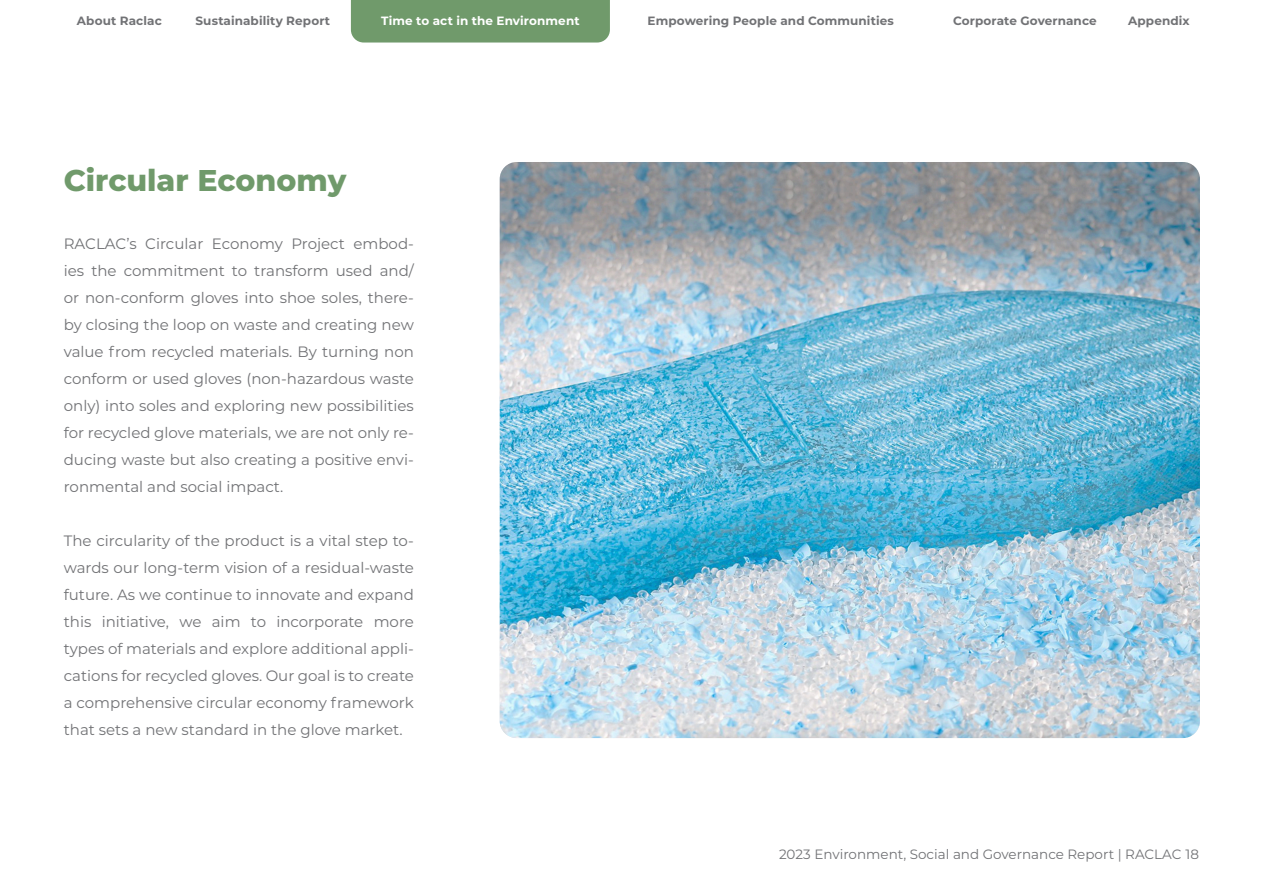
<style>
.page{position:relative;width:1263px;height:893px;background:#fff}
.page>*{position:absolute;margin:0;border:0;box-sizing:border-box;transform-origin:0 0}
.t1{font:800 30px "Montserrat";color:#709a6b}
.t2{font:15px/27px "Montserrat";color:#717275;text-align:justify}
.t3{font:13.5px "Montserrat";color:#717275}
.t4{font:700 12px "Montserrat";letter-spacing:.01em;color:#717275}
.t5{font:700 12px "Montserrat";letter-spacing:.01em;color:#fff}
</style>
<div class="page">
<img style="left:500px;top:162px;width:700px;height:576px">
<div style="left:351px;top:0;width:259px;height:43px;background:#709a6b"></div>
<p class="t4" style="left:77px;top:12px;width:86px">About Raclac</p>
<p class="t4" style="left:195px;top:12px;width:136px">Sustainability Report</p>
<p class="t5" style="left:381px;top:12px;width:200px">Time to act in the Environment</p>
<p class="t4" style="left:647px;top:12px;width:248px">Empowering People and Communities</p>
<p class="t4" style="left:953px;top:12px;width:145px">Corporate Governance</p>
<p class="t4" style="left:1128px;top:12px;width:63px">Appendix</p>
<p class="t1" style="left:64px;top:158px;width:284px">Circular Economy</p>
<p class="t2" style="left:64px;top:229px;width:352px">RACLAC’s Circular Economy Project embod&shy;ies the commitment to transform used and/ or non-conform gloves into shoe soles, there&shy;by closing the loop on waste and creating new value from recycled materials. By turning non conform or used gloves (non-hazardous waste only) into soles and exploring new possibilities for recycled glove materials, we are not only re&shy;ducing waste but also creating a positive envi&shy;ronmental and social impact.</p>
<p class="t2" style="left:64px;top:526px;width:352px">The circularity of the product is a vital step to&shy;wards our long-term vision of a residual-waste future. As we continue to innovate and expand this initiative, we aim to incorporate more types of materials and explore additional appli&shy;cations for recycled gloves. Our goal is to create a comprehensive circular economy framework that sets a new standard in the glove market.</p>
<p class="t3" style="left:779px;top:845px;width:422px">2023 Environment, Social and Governance Report | RACLAC 18</p>
</div>
